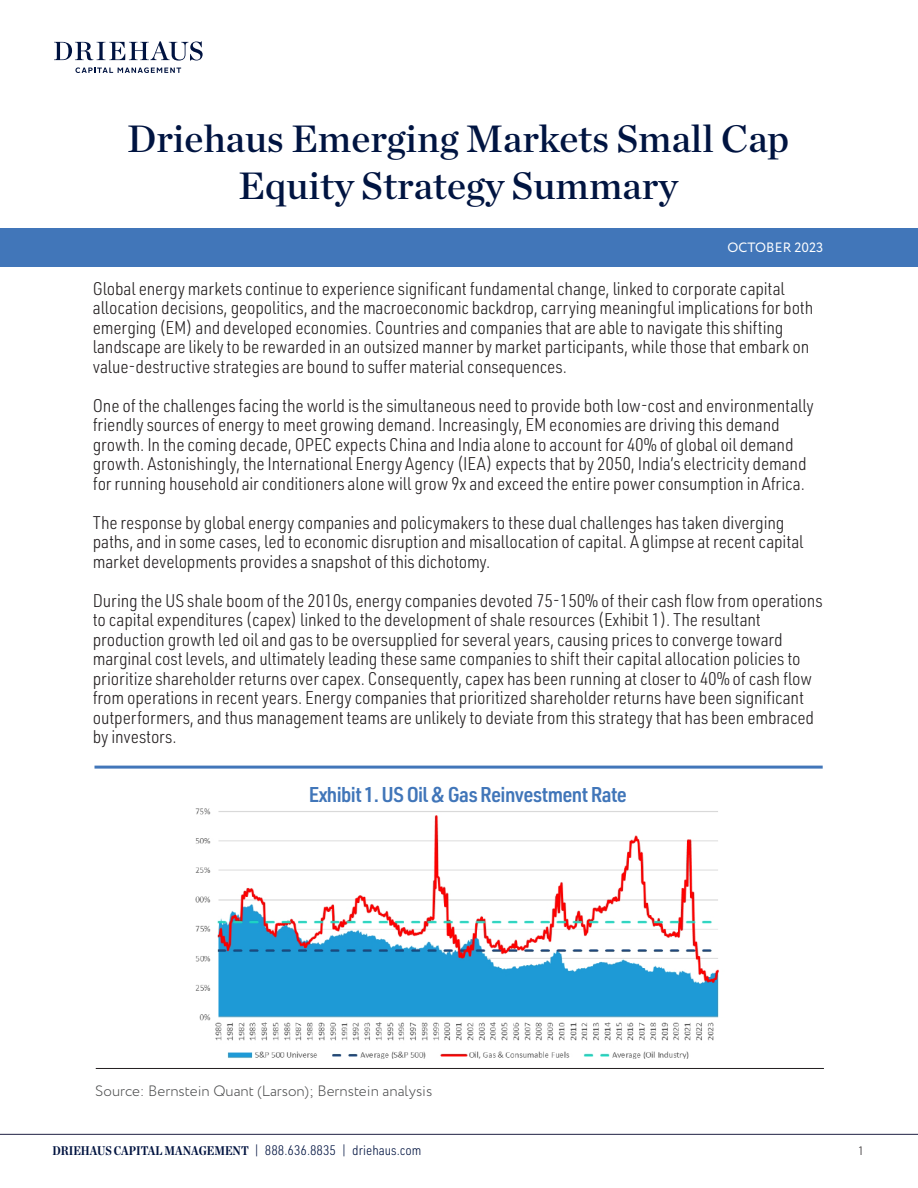
<style>
.page{position:relative;width:918px;height:1188px;background:#fff}
.page>*{position:absolute;margin:0;border:0;box-sizing:border-box;transform-origin:0 0}
.t1{font:39px/46.8px "Chronicle Deck Semi";color:#001441;text-align:center}
.t2{font:600 21px "URWDIN Semi Cond";letter-spacing:-.03em;color:#4176b9}
.t3{font:300 18px/19.5px "URWDIN Semi Cond";letter-spacing:-.01em;color:#231f20}
.t4{font:300 15px "Circe";color:#4b4c4d}
.t5{font:300 13.5px "URWDIN Semi Cond";color:#001340}
.t6{font:13.5px "Circe";letter-spacing:.01em;color:#fff}
.t7{font:300 12px "URWDIN Semi Cond";color:#231f20}
.s1{font-family:"Chronicle Deck Cond";font-weight:700;font-size:12.75px}
</style>
<div class="page">
<div style="left:0;top:228px;width:918px;height:39px;background:#4176b9"></div>
<svg style="left:54px;top:41px;width:149px;height:20px"></svg>
<svg style="left:75px;top:67px;width:106px;height:6px"></svg>
<hr style="left:0;top:1134px;width:918px;height:1px;background:#1f2043">
<hr style="left:94px;top:766px;width:729px;height:3px;background:#4176b9">
<hr style="left:96px;top:1068px;width:728px;height:1px;background:#231f20">
<img style="left:195px;top:808px;width:524px;height:251px">
<p class="t1" style="left:127px;top:113px;width:664px">Driehaus Emerging Markets Small Cap<br>Equity Strategy Summary</p>
<p class="t6" style="left:727px;top:239px;width:98px">OCTOBER 2023</p>
<p class="t3" style="left:93px;top:278px;width:722px">Global energy markets continue to experience significant fundamental change, linked to corporate capital allocation decisions, geopolitics, and the macroeconomic backdrop, carrying meaningful implications for both emerging (EM) and developed economies. Countries and companies that are able to navigate this shifting landscape are likely to be rewarded in an outsized manner by market participants, while those that embark on value-destructive strategies are bound to suffer material consequences.</p>
<p class="t3" style="left:93px;top:395px;width:723px">One of the challenges facing the world is the simultaneous need to provide both low-cost and environmentally friendly sources of energy to meet growing demand. Increasingly, EM economies are driving this demand growth. In the coming decade, OPEC expects China and India alone to account for 40% of global oil demand growth. Astonishingly, the International Energy Agency (IEA) expects that by 2050, India’s electricity demand for running household air conditioners alone will grow 9x and exceed the entire power consumption in Africa.</p>
<p class="t3" style="left:93px;top:512px;width:712px">The response by global energy companies and policymakers to these dual challenges has taken diverging paths, and in some cases, led to economic disruption and misallocation of capital. A glimpse at recent capital market developments provides a snapshot of this dichotomy.</p>
<p class="t3" style="left:93px;top:590px;width:731px">During the US shale boom of the 2010s, energy companies devoted 75-150% of their cash flow from operations to capital expenditures (capex) linked to the development of shale resources (Exhibit 1). The resultant production growth led oil and gas to be oversupplied for several years, causing prices to converge toward marginal cost levels, and ultimately leading these same companies to shift their capital allocation policies to prioritize shareholder returns over capex. Consequently, capex has been running at closer to 40% of cash flow from operations in recent years. Energy companies that prioritized shareholder returns have been significant outperformers, and thus management teams are unlikely to deviate from this strategy that has been embraced by investors.</p>
<p class="t2" style="left:309px;top:780px;width:320px">Exhibit 1. US Oil &amp; Gas Reinvestment Rate</p>
<p class="t4" style="left:95px;top:1081px;width:339px">Source: Bernstein Quant (Larson); Bernstein analysis</p>
<p class="t5" style="left:52px;top:1142px;width:371px"><span class="s1">DRIEHAUS CAPITAL MANAGEMENT</span> | 888.636.8835 | driehaus.com</p>
<p class="t7" style="left:858px;top:1143px;width:7px">1</p>
</div>
